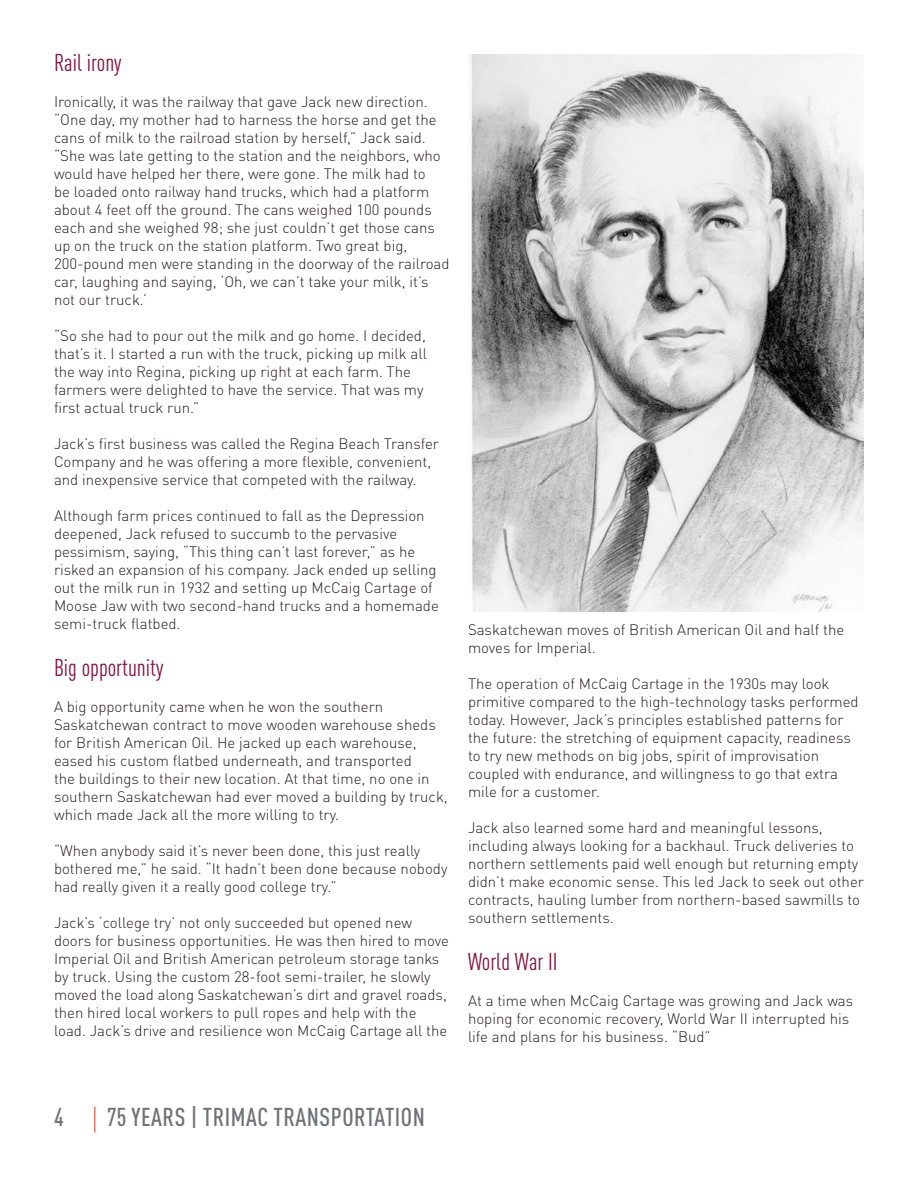
<style>
.page{position:relative;width:918px;height:1188px;background:#fff}
.page>*{position:absolute;margin:0;border:0;box-sizing:border-box;transform-origin:0 0}
.t1{font:500 condensed 25.5px "DIN Pro";letter-spacing:.02em;color:#717275}
.t2{font:condensed 24px "DIN Pro";color:#85143a}
.t3{font:300 15px/18px "DIN Pro";color:#231f20}
</style>
<div class="page">
<svg style="left:94px;top:1107px;width:1px;height:26px"></svg>
<img style="left:471px;top:54px;width:393px;height:557px">
<p class="t2" style="left:54px;top:45px;width:69px">Rail irony</p>
<p class="t3" style="left:54px;top:91px;width:397px">Ironically, it was the railway that gave Jack new direction. “One day, my mother had to harness the horse and get the cans of milk to the railroad station by herself,” Jack said. “She was late getting to the station and the neighbors, who would have helped her there, were gone. The milk had to<br>be loaded onto railway hand trucks, which had a platform about 4 feet off the ground. The cans weighed 100 pounds each and she weighed 98; she just couldn’t get those cans up on the truck on the station platform. Two great big, 200-pound men were standing in the doorway of the railroad car, laughing and saying, ‘Oh, we can’t take your milk, it’s not our truck.’</p>
<p class="t3" style="left:54px;top:325px;width:375px">“So she had to pour out the milk and go home. I decided, that’s it. I started a run with the truck, picking up milk all the way into Regina, picking up right at each farm. The farmers were delighted to have the service. That was my first actual truck run.”</p>
<p class="t3" style="left:54px;top:433px;width:387px">Jack’s first business was called the Regina Beach Transfer<br>Company and he was offering a more flexible, convenient, and inexpensive service that competed with the railway.</p>
<p class="t3" style="left:54px;top:505px;width:386px">Although farm prices continued to fall as the Depression deepened, Jack refused to succumb to the pervasive pessimism, saying, “This thing can’t last forever,” as he risked an expansion of his company. Jack ended up selling out the milk run in 1932 and setting up McCaig Cartage of Moose Jaw with two second-hand trucks and a homemade semi-truck flatbed.</p>
<p class="t2" style="left:54px;top:650px;width:111px">Big opportunity</p>
<p class="t3" style="left:54px;top:696px;width:395px">A big opportunity came when he won the southern Saskatchewan contract to move wooden warehouse sheds for British American Oil. He jacked up each warehouse, eased his custom flatbed underneath, and transported<br>the buildings to their new location. At that time, no one in southern Saskatchewan had ever moved a building by truck, which made Jack all the more willing to try.</p>
<p class="t3" style="left:54px;top:840px;width:395px">“When anybody said it’s never been done, this just really bothered me,” he said. “It hadn’t been done because nobody had really given it a really good college try.”</p>
<p class="t3" style="left:54px;top:912px;width:396px">Jack’s ‘college try’ not only succeeded but opened new doors for business opportunities. He was then hired to move Imperial Oil and British American petroleum storage tanks by truck. Using the custom 28-foot semi-trailer, he slowly moved the load along Saskatchewan’s dirt and gravel roads, then hired local workers to pull ropes and help with the load. Jack’s drive and resilience won McCaig Cartage all the</p>
<p class="t3" style="left:468px;top:620px;width:378px">Saskatchewan moves of British American Oil and half the moves for Imperial.</p>
<p class="t3" style="left:468px;top:674px;width:392px">The operation of McCaig Cartage in the 1930s may look primitive compared to the high-technology tasks performed today. However, Jack’s principles established patterns for the future: the stretching of equipment capacity, readiness to try new methods on big jobs, spirit of improvisation coupled with endurance, and willingness to go that extra mile for a customer.</p>
<p class="t3" style="left:468px;top:818px;width:397px">Jack also learned some hard and meaningful lessons, including always looking for a backhaul. Truck deliveries to northern settlements paid well enough but returning empty didn’t make economic sense. This led Jack to seek out other contracts, hauling lumber from northern-based sawmills to southern settlements.</p>
<p class="t2" style="left:468px;top:945px;width:91px">World War II</p>
<p class="t3" style="left:468px;top:991px;width:387px">At a time when McCaig Cartage was growing and Jack was hoping for economic recovery, World War II interrupted his life and plans for his business. “Bud”</p>
<h1 class="t1" style="left:54px;top:1098px;width:11px">4</h1>
<h1 class="t1" style="left:107px;top:1098px;width:319px">75 YEARS | TRIMAC TRANSPORTATION</h1>
</div>
